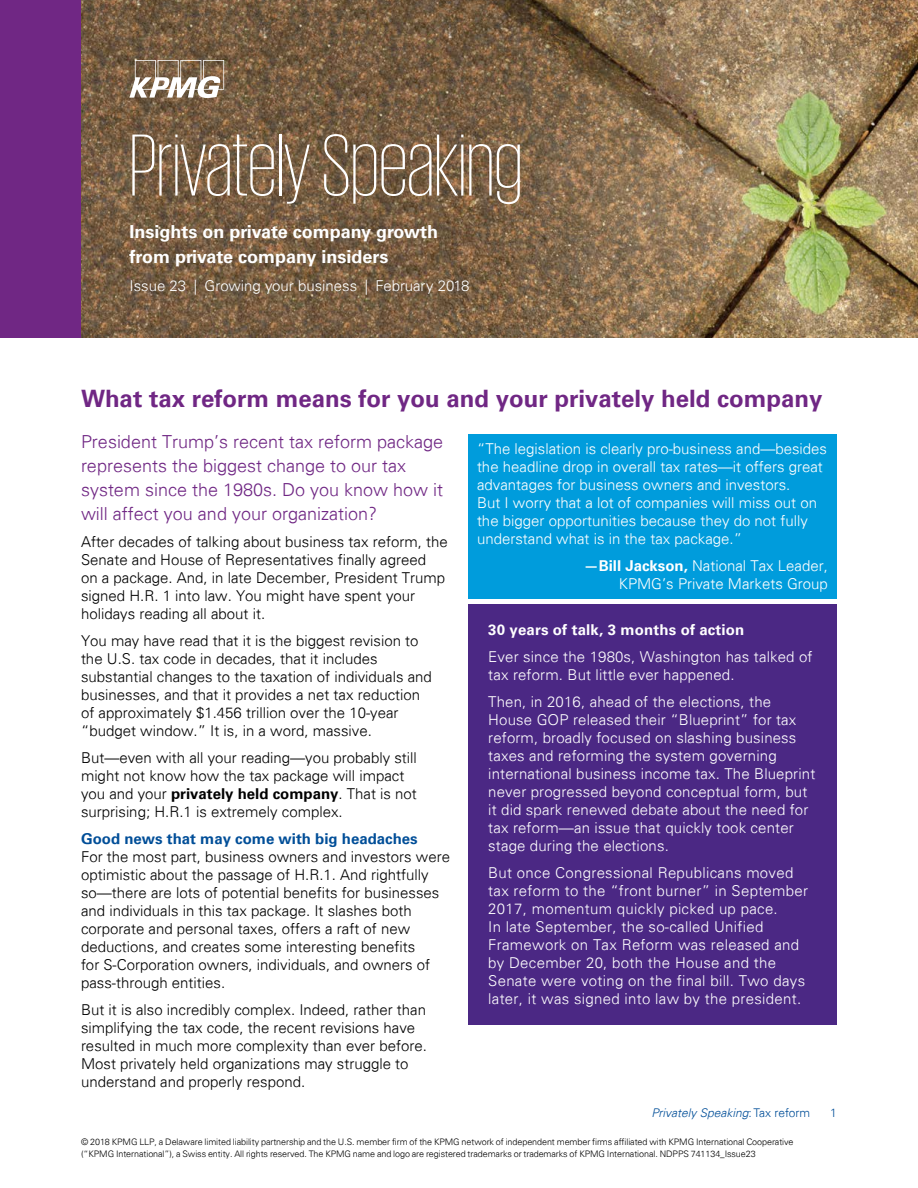
<style>
.page{position:relative;width:918px;height:1188px;background:#fff}
.page>*{position:absolute;margin:0;border:0;box-sizing:border-box;transform-origin:0 0}
.t1{font:200 90px "KPMG";color:#fff}
.t2{font:700 24px "Univers 65";color:#702784}
.t3{font:300 18px/24px "Univers 45";color:#702784}
.t4{font:700 18px/25.5px "Univers 65";color:#fff}
.t5{font:300 15px/18px "Univers 45";color:#000}
.t6{font:300 15px/18px "Univers 45";letter-spacing:.01em;color:#fff}
.t7{font:700 15px "Univers 65";color:#004e98}
.t8{font:700 15px "Univers 65";letter-spacing:.01em;color:#fff}
.t9{font:italic 300 12px "Univers 45";color:#004e98}
.t10{font:300 12px "Univers 45";color:#004e98}
.t11{font:300 9px/12px "Univers 45";letter-spacing:-.01em;color:#000}
.s1{font-family:"Univers 65";font-weight:700}
.s2{font-style:normal}
</style>
<div class="page">
<img style="left:81px;top:0;width:837px;height:338px">
<div style="left:0;top:0;width:81px;height:338px;background:#702784"></div>
<svg style="left:130px;top:60px;width:94px;height:38px"></svg>
<div style="left:468px;top:434px;width:369px;height:164px;background:#009cdc"></div>
<div style="left:468px;top:604px;width:369px;height:421px;background:#4b2884"></div>
<h1 class="t1" style="left:130px;top:122px;width:395px">Privately Speaking</h1>
<p class="t4" style="left:130px;top:219px;width:310px">Insights on private company growth from private company insiders</p>
<p class="t6" style="left:130px;top:276px;width:341px">Issue 23 | Growing your business | February 2018</p>
<h2 class="t2" style="left:81px;top:384px;width:743px">What tax reform means for you and your privately held company</h2>
<p class="t3" style="left:81px;top:429px;width:364px">President Trump’s recent tax reform package represents the biggest change to our tax system since the 1980s. Do you know how it will affect you and your organization?</p>
<p class="t5" style="left:81px;top:532px;width:368px">After decades of talking about business tax reform, the Senate and House of Representatives finally agreed<br>on a package. And, in late December, President Trump signed H.R. 1 into law. You might have spent your holidays reading all about it.</p>
<p class="t5" style="left:81px;top:631px;width:352px">You may have read that it is the biggest revision to the U.S. tax code in decades, that it includes substantial changes to the taxation of individuals and businesses, and that it provides a net tax reduction of approximately $1.456 trillion over the 10-year “budget window.” It is, in a word, massive.</p>
<p class="t5" style="left:81px;top:748px;width:337px">But—even with all your reading—you probably still might not know how the tax package will impact you and your <span class="s1">privately held company</span>. That is not surprising; H.R.1 is extremely complex.</p>
<p class="t7" style="left:81px;top:829px;width:338px">Good news that may come with big headaches</p>
<p class="t5" style="left:81px;top:847px;width:371px">For the most part, business owners and investors were optimistic about the passage of H.R.1. And rightfully so—there are lots of potential benefits for businesses and individuals in this tax package. It slashes both corporate and personal taxes, offers a raft of new deductions, and creates some interesting benefits<br>for S-Corporation owners, individuals, and owners of pass-through entities.</p>
<p class="t5" style="left:81px;top:1000px;width:347px">But it is also incredibly complex. Indeed, rather than simplifying the tax code, the recent revisions have resulted in much more complexity than ever before.<br>Most privately held organizations may struggle to understand and properly respond.</p>
<p class="t6" style="left:477px;top:440px;width:352px">“The legislation is clearly pro-business and—besides the headline drop in overall tax rates—it offers great advantages for business owners and investors.<br>But I worry that a lot of companies will miss out on the bigger opportunities because they do not fully understand what is in the tax package.”</p>
<p class="t6" style="left:584px;top:557px;width:246px;text-align:right"><span class="s1">—Bill Jackson,</span> National Tax Leader,<br>KPMG’s Private Markets Group</p>
<p class="t8" style="left:488px;top:621px;width:258px">30 years of talk, 3 months of action</p>
<p class="t6" style="left:488px;top:648px;width:326px">Ever since the 1980s, Washington has talked of tax reform. But little ever happened.</p>
<p class="t6" style="left:488px;top:693px;width:329px">Then, in 2016, ahead of the elections, the House GOP released their “Blueprint” for tax reform, broadly focused on slashing business taxes and reforming the system governing international business income tax. The Blueprint never progressed beyond conceptual form, but it did spark renewed debate about the need for tax reform—an issue that quickly took center stage during the elections.</p>
<p class="t6" style="left:488px;top:864px;width:321px">But once Congressional Republicans moved tax reform to the “front burner” in September 2017, momentum quickly picked up pace.<br>In late September, the so-called Unified Framework on Tax Reform was released and by December 20, both the House and the Senate were voting on the final bill. Two days later, it was signed into law by the president.</p>
<p class="t9" style="left:652px;top:1105px;width:160px">Privately Speaking<span class="s2">: Tax reform</span></p>
<p class="t10" style="left:830px;top:1105px;width:8px">1</p>
<p class="t11" style="left:81px;top:1136px;width:714px">© 2018 KPMG LLP, a Delaware limited liability partnership and the U.S. member firm of the KPMG network of independent member firms affiliated with KPMG International Cooperative (“KPMG International”), a Swiss entity. All rights reserved. The KPMG name and logo are registered trademarks or trademarks of KPMG International. NDPPS 741134_Issue23</p>
</div>
